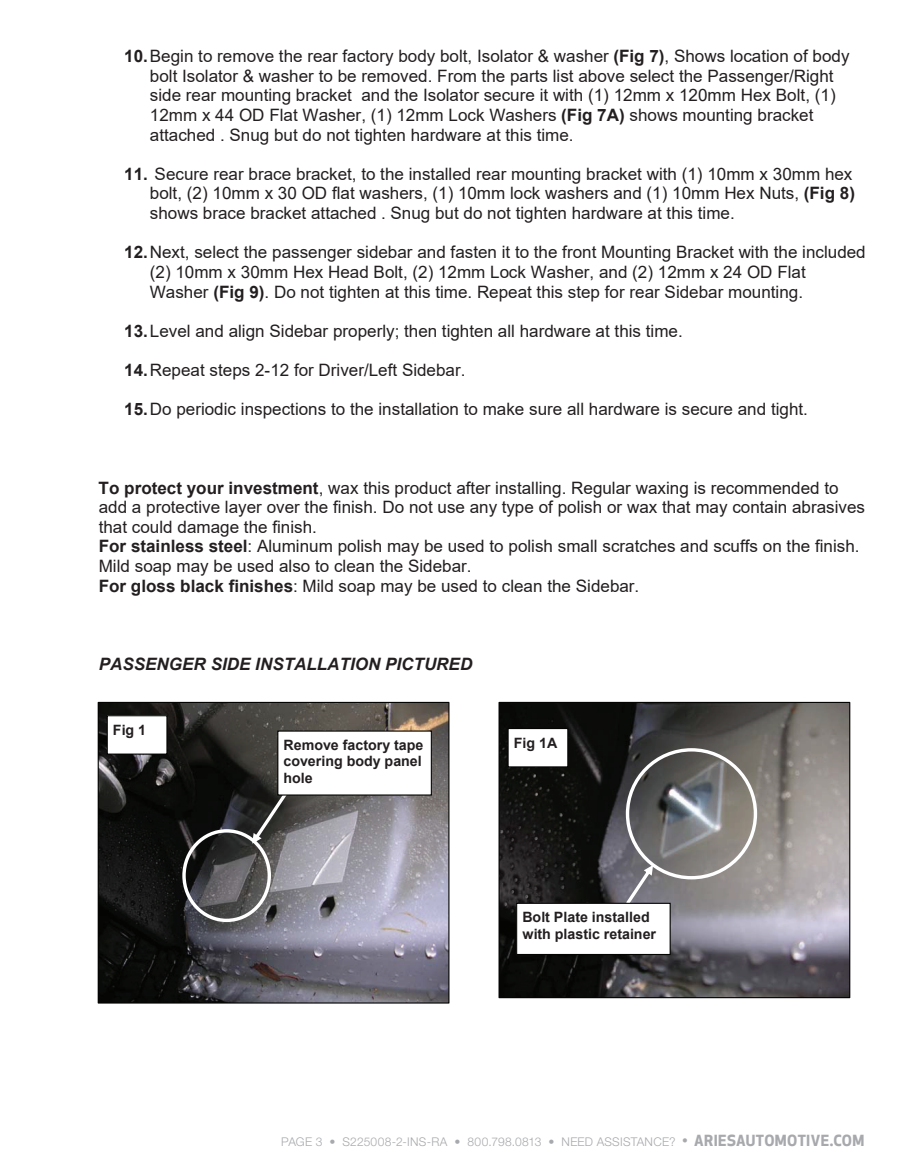
<style>
.page{position:relative;width:905px;height:1175px;background:#fff}
.page>*{position:absolute;margin:0;border:0;box-sizing:border-box;transform-origin:0 0}
.t1{font:17.1px/19.6px "Arial";color:#231f20}
.t2{font:italic 700 17.1px "Arial";color:#231f20}
.t3{font:700 14.25px/16.5px "Arial";color:#231f20;text-align:justify}
.t4{font:300 12px "Helvetica Neue LT Std";letter-spacing:.02em;color:#a8a9ad}
.s1{font-weight:700}
.s2{font-family:"Apex New";font-weight:500;font-size:15px}
.s3{font-family:"Apex New";font-weight:700;font-size:15px}
</style>
<div class="page">
<img style="left:100px;top:704px;width:347px;height:297px">
<div style="left:98px;top:702px;width:351px;height:301px;border:1px solid #040503"></div>
<svg style="left:252px;top:791px;width:36px;height:52px;background:#464644"></svg>
<img style="left:500px;top:704px;width:348px;height:292px">
<div style="left:498px;top:702px;width:352px;height:296px;border:1px solid #040503"></div>
<svg style="left:626px;top:865px;width:27px;height:37px"></svg>
<div style="left:107px;top:715px;width:60px;height:39px;background:#fff"></div>
<div style="left:107px;top:715px;width:60px;height:39px;border:1px solid #040503"></div>
<div style="left:182px;top:829px;width:89px;height:93px;border:3px solid #fff;border-radius:50%"></div>
<div style="left:278px;top:731px;width:153px;height:64px;background:#fff"></div>
<div style="left:277px;top:730px;width:155px;height:65px;border:1px solid #040503"></div>
<div style="left:508px;top:728px;width:60px;height:39px;background:#fff"></div>
<div style="left:507px;top:728px;width:61px;height:39px;border:1px solid #040503"></div>
<div style="left:516px;top:903px;width:154px;height:51px;background:#fff"></div>
<div style="left:516px;top:902px;width:154px;height:53px;border:1px solid #040503"></div>
<div style="left:625px;top:748px;width:132px;height:131px;border:3px solid #fff;border-radius:50%"></div>
<p class="t1" style="left:150px;top:46px;width:701px;text-indent:-26px"><span class="s1">10.</span>Begin to remove the rear factory body bolt, Isolator &amp; washer <span class="s1">(Fig 7)</span>, Shows location of body bolt Isolator &amp; washer to be removed. From the parts list above select the Passenger/Right side rear mounting bracket and the Isolator secure it with (1) 12mm x 120mm Hex Bolt, (1)<br>12mm x 44 OD Flat Washer, (1) 12mm Lock Washers <span class="s1">(Fig 7A)</span> shows mounting bracket attached . Snug but do not tighten hardware at this time.</p>
<p class="t1" style="left:150px;top:164px;width:706px;text-indent:-26px"><span class="s1">11.</span> Secure rear brace bracket, to the installed rear mounting bracket with (1) 10mm x 30mm hex bolt, (2) 10mm x 30 OD flat washers, (1) 10mm lock washers and (1) 10mm Hex Nuts, <span class="s1">(Fig 8) </span>shows brace bracket attached . Snug but do not tighten hardware at this time.</p>
<p class="t1" style="left:150px;top:242px;width:717px;text-indent:-26px"><span class="s1">12.</span>Next, select the passenger sidebar and fasten it to the front Mounting Bracket with the included (2) 10mm x 30mm Hex Head Bolt, (2) 12mm Lock Washer, and (2) 12mm x 24 OD Flat<br>Washer <span class="s1">(Fig 9)</span>. Do not tighten at this time. Repeat this step for rear Sidebar mounting.</p>
<p class="t1" style="left:124px;top:321px;width:560px"><span class="s1">13.</span>Level and align Sidebar properly; then tighten all hardware at this time.</p>
<p class="t1" style="left:124px;top:360px;width:343px"><span class="s1">14.</span>Repeat steps 2-12 for Driver/Left Sidebar.</p>
<p class="t1" style="left:124px;top:399px;width:685px"><span class="s1">15.</span>Do periodic inspections to the installation to make sure all hardware is secure and tight.</p>
<p class="t1" style="left:99px;top:478px;width:768px"><span class="s1">To protect your investment</span>, wax this product after installing. Regular waxing is recommended to add a protective layer over the finish. Do not use any type of polish or wax that may contain abrasives that could damage the finish.<br><span class="s1">For stainless steel</span>: Aluminum polish may be used to polish small scratches and scuffs on the finish.<br>Mild soap may be used also to clean the Sidebar.<br><span class="s1">For gloss black finishes</span>: Mild soap may be used to clean the Sidebar.</p>
<p class="t2" style="left:99px;top:653px;width:375px">PASSENGER SIDE INSTALLATION PICTURED</p>
<p class="t3" style="left:113px;top:722px;width:35px">Fig 1</p>
<p class="t3" style="left:283px;top:737px;width:141px">Remove factory tape covering body panel hole</p>
<p class="t3" style="left:514px;top:734px;width:45px">Fig 1A</p>
<p class="t3" style="left:522px;top:909px;width:135px">Bolt Plate installed with plastic retainer</p>
<p class="t4" style="left:281px;top:1134px;width:584px">PAGE 3 • S225008-2-INS-RA • 800.798.0813 • NEED ASSISTANCE? <span class="s2">•</span> <span class="s3">ARIESAUTOMOTIVE.COM</span></p>
</div>
